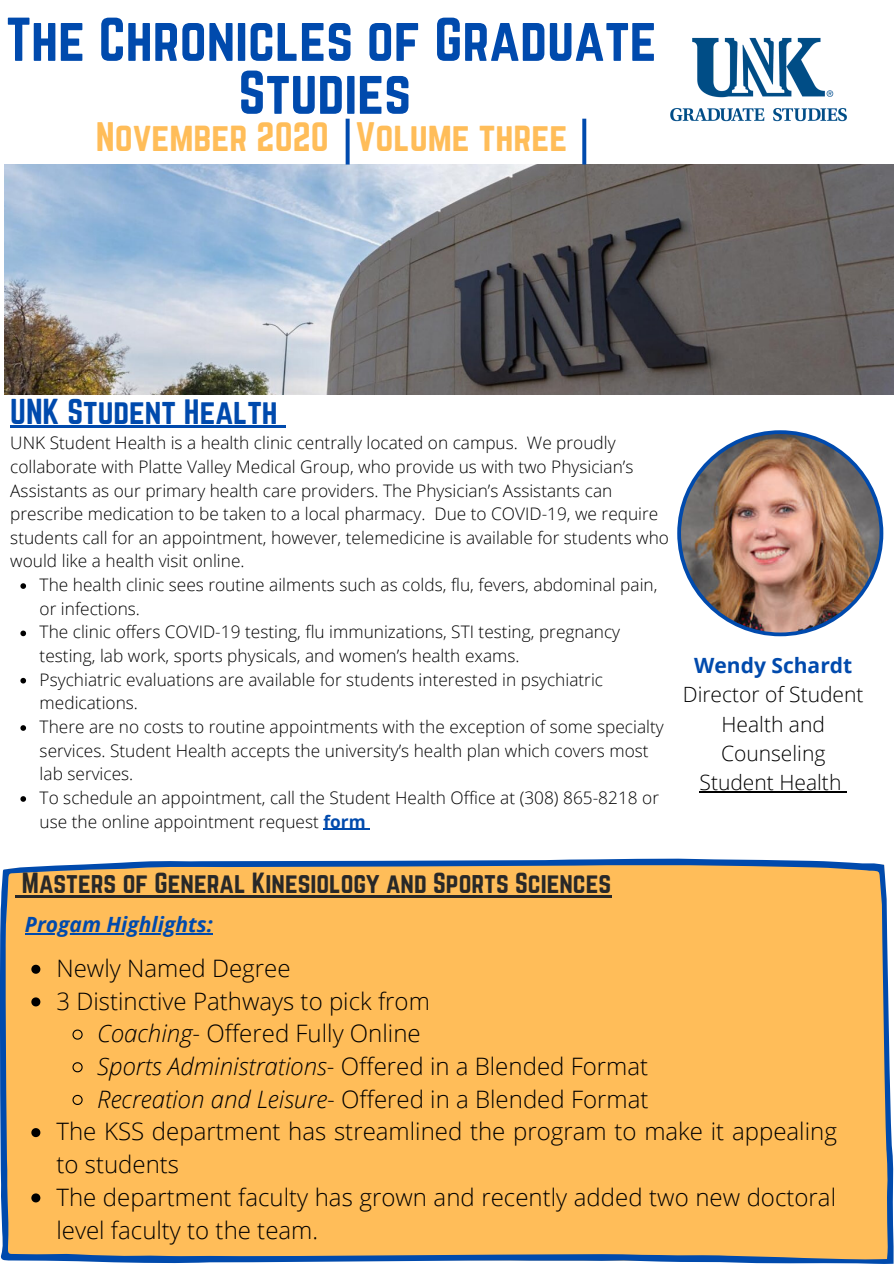
<style>
.page{position:relative;width:894px;height:1264px;background:#fff}
.page>*{position:absolute;margin:0;border:0;box-sizing:border-box;transform-origin:0 0}
.t1{font:54px/52.9px "Norwester";color:#004aad;text-align:center}
.t2{font:36px "Norwester";color:#ffbd59}
.t3{font:31.5px "Norwester";color:#004aad}
.t4{font:25.5px "Norwester";color:#282828}
.t5{font:300 24px "Open Sans";color:#000}
.t6{font:300 21px/29.2px "Open Sans";color:#000;text-align:center}
.t7{font:italic 700 21px "Open Sans";color:#004aad}
.t8{font:700 21px "Open Sans";color:#004aad}
.t9{font:300 17.25px/23.7px "Open Sans";color:#000}
.s1{font-weight:700;color:#004aad}
.s2{font-style:italic}
</style>
<div class="page">
<img style="left:5px;top:164px;width:888px;height:230px">
<img style="left:600px;top:37px;width:293px;height:137px">
<div style="left:0;top:858px;width:893px;height:405px;background:#ffbd59"></div>
<svg style="left:582px;top:119px;width:4px;height:45px"></svg>
<svg style="left:16px;top:895px;width:6px;height:3px"></svg>
<hr style="left:22px;top:895px;width:589px;height:3px;background:#282828">
<svg style="left:31px;top:964px;width:9px;height:9px"></svg>
<svg style="left:31px;top:997px;width:9px;height:9px"></svg>
<svg style="left:72px;top:1028px;width:11px;height:12px"></svg>
<svg style="left:72px;top:1061px;width:11px;height:12px"></svg>
<svg style="left:72px;top:1094px;width:11px;height:11px"></svg>
<svg style="left:31px;top:1128px;width:9px;height:9px"></svg>
<svg style="left:31px;top:1193px;width:9px;height:9px"></svg>
<svg style="left:345px;top:119px;width:4px;height:45px"></svg>
<img style="left:677px;top:430px;width:206px;height:206px">
<hr style="left:10px;top:426px;width:268px;height:2px;background:#004aad">
<svg style="left:278px;top:426px;width:8px;height:2px"></svg>
<hr style="left:699px;top:791px;width:142px;height:1px;background:#000">
<svg style="left:20px;top:583px;width:6px;height:6px"></svg>
<svg style="left:20px;top:630px;width:6px;height:6px"></svg>
<svg style="left:20px;top:678px;width:6px;height:5px"></svg>
<svg style="left:20px;top:725px;width:6px;height:5px"></svg>
<svg style="left:20px;top:796px;width:6px;height:5px"></svg>
<hr style="left:323px;top:828px;width:42px;height:2px;background:#004aad">
<hr style="left:25px;top:933px;width:188px;height:1px;background:#004aad">
<h1 class="t1" style="left:6px;top:15px;width:651px">The Chronicles of Graduate<br>Studies</h1>
<h2 class="t2" style="left:96px;top:119px;width:473px">November 2020 Volume three</h2>
<h3 class="t3" style="left:10px;top:396px;width:269px">UNK Student Health</h3>
<p class="t9" style="left:10px;top:430px;width:660px">UNK Student Health is a health clinic centrally located on campus. We proudly collaborate with Platte Valley Medical Group, who provide us with two Physician’s Assistants as our primary health care providers. The Physician’s Assistants can prescribe medication to be taken to a local pharmacy. Due to COVID-19, we require students call for an appointment, however, telemedicine is available for students who would like a health visit online.</p>
<p class="t9" style="left:40px;top:572px;width:625px">The health clinic sees routine ailments such as colds, flu, fevers, abdominal pain, or infections.<br>The clinic offers COVID-19 testing, flu immunizations, STI testing, pregnancy testing, lab work, sports physicals, and women’s health exams.<br>Psychiatric evaluations are available for students interested in psychiatric medications.<br>There are no costs to routine appointments with the exception of some specialty services. Student Health accepts the university’s health plan which covers most lab services.<br>To schedule an appointment, call the Student Health Office at (308) 865-8218 or use the online appointment request <span class="s1">form</span></p>
<h3 class="t4" style="left:22px;top:871px;width:590px">Masters of General Kinesiology and Sports Sciences</h3>
<p class="t7" style="left:25px;top:910px;width:189px">Progam Highlights:</p>
<p class="t8" style="left:694px;top:650px;width:160px">Wendy Schardt</p>
<p class="t6" style="left:682px;top:679px;width:182px">Director of Student<br>Health and<br>Counseling<br>Student Health</p>
<h3 class="t5" style="left:56px;top:951px;width:235px">Newly Named Degree</h3>
<h3 class="t5" style="left:56px;top:984px;width:375px">3 Distinctive Pathways to pick from</h3>
<h3 class="t5" style="left:97px;top:1016px;width:325px"><span class="s2">Coaching</span>- Offered Fully Online</h3>
<h3 class="t5" style="left:97px;top:1049px;width:552px"><span class="s2">Sports Administrations</span>- Offered in a Blended Format</h3>
<h3 class="t5" style="left:97px;top:1082px;width:552px"><span class="s2">Recreation and Leisure</span>- Offered in a Blended Format</h3>
<h3 class="t5" style="left:56px;top:1114px;width:781px">The KSS department has streamlined the program to make it appealing</h3>
<h3 class="t5" style="left:56px;top:1147px;width:124px">to students</h3>
<h3 class="t5" style="left:56px;top:1180px;width:781px">The department faculty has grown and recently added two new doctoral</h3>
<h3 class="t5" style="left:56px;top:1212px;width:263px">level faculty to the team.</h3>
</div>
